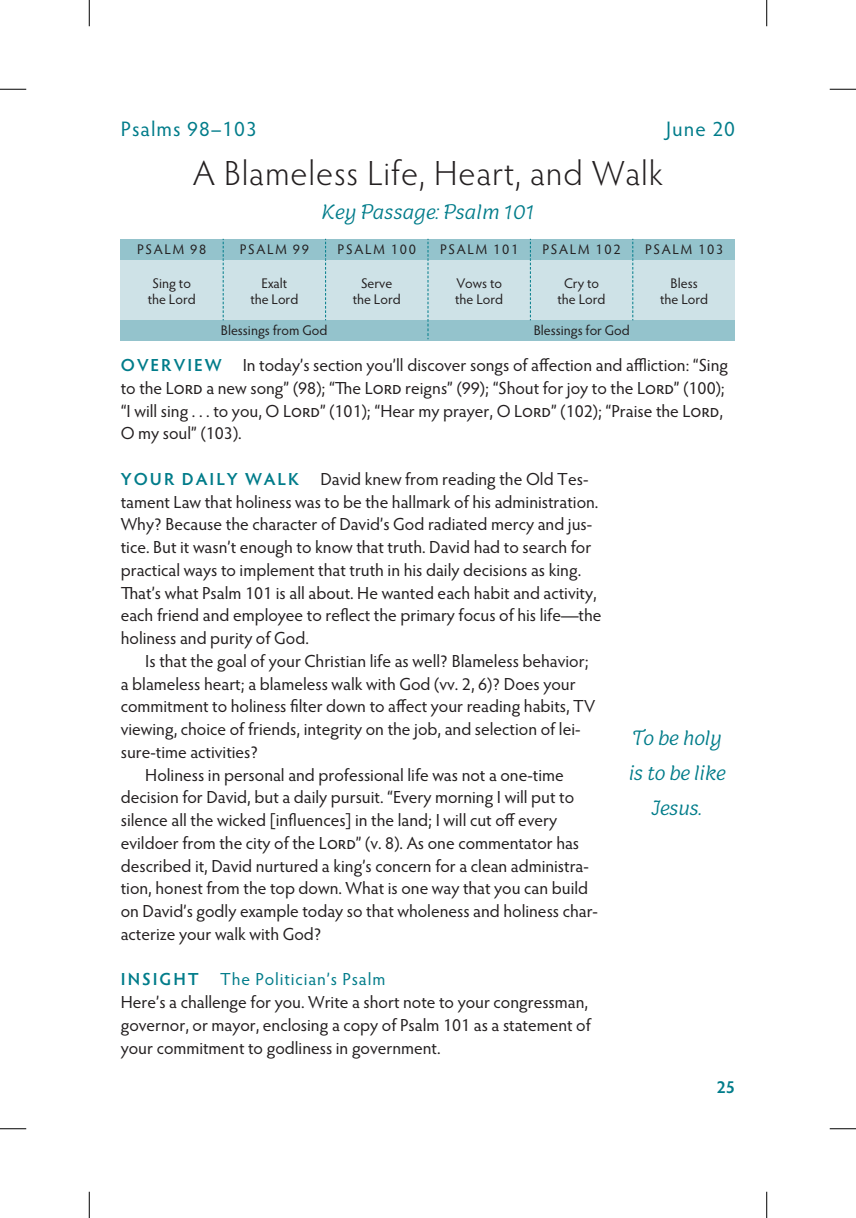
<style>
.page{position:relative;width:856px;height:1218px;background:#fff}
.page>*{position:absolute;margin:0;border:0;box-sizing:border-box;transform-origin:0 0}
.t1{font:300 35px "Hypatia Sans Pro";letter-spacing:.025em;color:#231f20}
.t2{font:italic 300 26.25px/35px "Holden";color:#007c8a;text-align:center}
.t3{font:21px "Hypatia Sans Pro";letter-spacing:.05em;color:#007c8a}
.t4{font:17.5px/22.8px "Hypatia Sans Pro";color:#231f20}
.t5{font:600 17.5px "Hypatia Sans Pro";color:#007c8a}
.t6{font:14px/15.8px "Hypatia Sans Pro";color:#231f20;text-align:center}
.t7{font:14px "Hypatia Sans Pro";letter-spacing:.12em;color:#231f20}
.s1{font-weight:600;color:#007c8a}
.s2{color:#007c8a}
</style>
<div class="page">
<div style="left:121px;top:242px;width:614px;height:95px;background:#cee2e7"></div>
<div style="left:121px;top:239px;width:614px;height:21px;background:#94c3cc"></div>
<div style="left:121px;top:320px;width:614px;height:21px;background:#94c3cc"></div>
<svg style="left:223px;top:239px;width:1px;height:81px"></svg>
<svg style="left:325px;top:239px;width:1px;height:81px"></svg>
<svg style="left:530px;top:239px;width:1px;height:81px"></svg>
<svg style="left:632px;top:239px;width:1px;height:81px"></svg>
<svg style="left:427px;top:239px;width:1px;height:100px"></svg>
<svg style="left:0;top:89px;width:26px;height:1px"></svg>
<svg style="left:830px;top:89px;width:26px;height:1px"></svg>
<svg style="left:0;top:1128px;width:26px;height:1px"></svg>
<svg style="left:830px;top:1128px;width:26px;height:1px"></svg>
<svg style="left:89px;top:0;width:1px;height:26px"></svg>
<svg style="left:89px;top:1192px;width:1px;height:26px"></svg>
<svg style="left:766px;top:0;width:1px;height:26px"></svg>
<svg style="left:766px;top:1192px;width:1px;height:26px"></svg>
<p class="t3" style="left:121px;top:115px;width:138px">Psalms 98–103</p>
<p class="t3" style="left:666px;top:115px;width:70px">June 20</p>
<h1 class="t1" style="left:193px;top:151px;width:471px">A Blameless Life, Heart, and Walk</h1>
<h2 class="t2" style="left:321px;top:195px;width:214px">Key Passage: Psalm 101</h2>
<p class="t6" style="left:137px;top:241px;width:71px">PSALM 98</p>
<p class="t6" style="left:240px;top:241px;width:71px">PSALM 99</p>
<p class="t7" style="left:338px;top:240px;width:80px">PSALM 100</p>
<p class="t7" style="left:440px;top:240px;width:80px">PSALM 101</p>
<p class="t7" style="left:542px;top:240px;width:80px">PSALM 102</p>
<p class="t7" style="left:645px;top:240px;width:80px">PSALM 103</p>
<p class="t6" style="left:148px;top:275px;width:49px">Sing to the Lord</p>
<p class="t6" style="left:250px;top:275px;width:49px">Exalt<br>the Lord</p>
<p class="t6" style="left:353px;top:275px;width:49px">Serve the Lord</p>
<p class="t6" style="left:455px;top:275px;width:49px;text-align:left">Vows to the Lord</p>
<p class="t6" style="left:557px;top:275px;width:49px">Cry to the Lord</p>
<p class="t6" style="left:660px;top:275px;width:49px">Bless the Lord</p>
<p class="t6" style="left:221px;top:322px;width:108px">Blessings from God</p>
<p class="t6" style="left:534px;top:322px;width:98px">Blessings for God</p>
<p class="t4" style="left:121px;top:353px;width:609px"><span class="s1">OVERVIEW</span> In today’s section you’ll discover songs of affection and affliction: “Sing to the Lord a new song” (98); “The Lord reigns” (99); “Shout for joy to the Lord” (100); “I will sing . . . to you, O Lord” (101); “Hear my prayer, O Lord” (102); “Praise the Lord, O my soul” (103).</p>
<p class="t4" style="left:121px;top:467px;width:482px"><span class="s1">YOUR DAILY WALK</span> David knew from reading the Old Tes&shy;tament Law that holiness was to be the hallmark of his administration.<br>Why? Because the character of David’s God radiated mercy and jus&shy;tice. But it wasn’t enough to know that truth. David had to search for practical ways to implement that truth in his daily decisions as king.<br>That’s what Psalm 101 is all about. He wanted each habit and activity, each friend and employee to reflect the primary focus of his life—the holiness and purity of God.</p>
<p class="t4" style="left:145px;top:649px;width:445px">Is that the goal of your Christian life as well? Blameless behavior;</p>
<p class="t4" style="left:121px;top:672px;width:456px">a blameless heart; a blameless walk with God (vv. 2, 6)? Does your</p>
<p class="t4" style="left:121px;top:694px;width:476px">commitment to holiness filter down to affect your reading habits, TV</p>
<p class="t4" style="left:121px;top:717px;width:461px">viewing, choice of friends, integrity on the job, and selection of lei-</p>
<p class="t4" style="left:121px;top:740px;width:139px">sure-time activities?</p>
<p class="t4" style="left:145px;top:763px;width:420px">Holiness in personal and professional life was not a one-time</p>
<p class="t4" style="left:121px;top:785px;width:455px">decision for David, but a daily pursuit. “Every morning I will put to</p>
<p class="t4" style="left:121px;top:808px;width:438px">silence all the wicked [influences] in the land; I will cut off every</p>
<p class="t4" style="left:121px;top:831px;width:460px">evildoer from the city of the Lord” (v. 8). As one commentator has</p>
<p class="t4" style="left:121px;top:854px;width:470px">described it, David nurtured a king’s concern for a clean administra-</p>
<p class="t4" style="left:121px;top:876px;width:469px">tion, honest from the top down. What is one way that you can build</p>
<p class="t4" style="left:121px;top:899px;width:479px">on David’s godly example today so that wholeness and holiness char-</p>
<p class="t4" style="left:121px;top:922px;width:203px">acterize your walk with God?</p>
<p class="t4" style="left:121px;top:967px;width:471px"><span class="s1">INSIGHT</span> <span class="s2">The Politician’s Psalm<br></span>Here’s a challenge for you. Write a short note to your congressman, governor, or mayor, enclosing a copy of Psalm 101 as a statement of your commitment to godliness in government.</p>
<h2 class="t2" style="left:629px;top:722px;width:98px">To be holy is to be like<br>Jesus.</h2>
<p class="t5" style="left:716px;top:1074px;width:20px">25</p>
</div>
